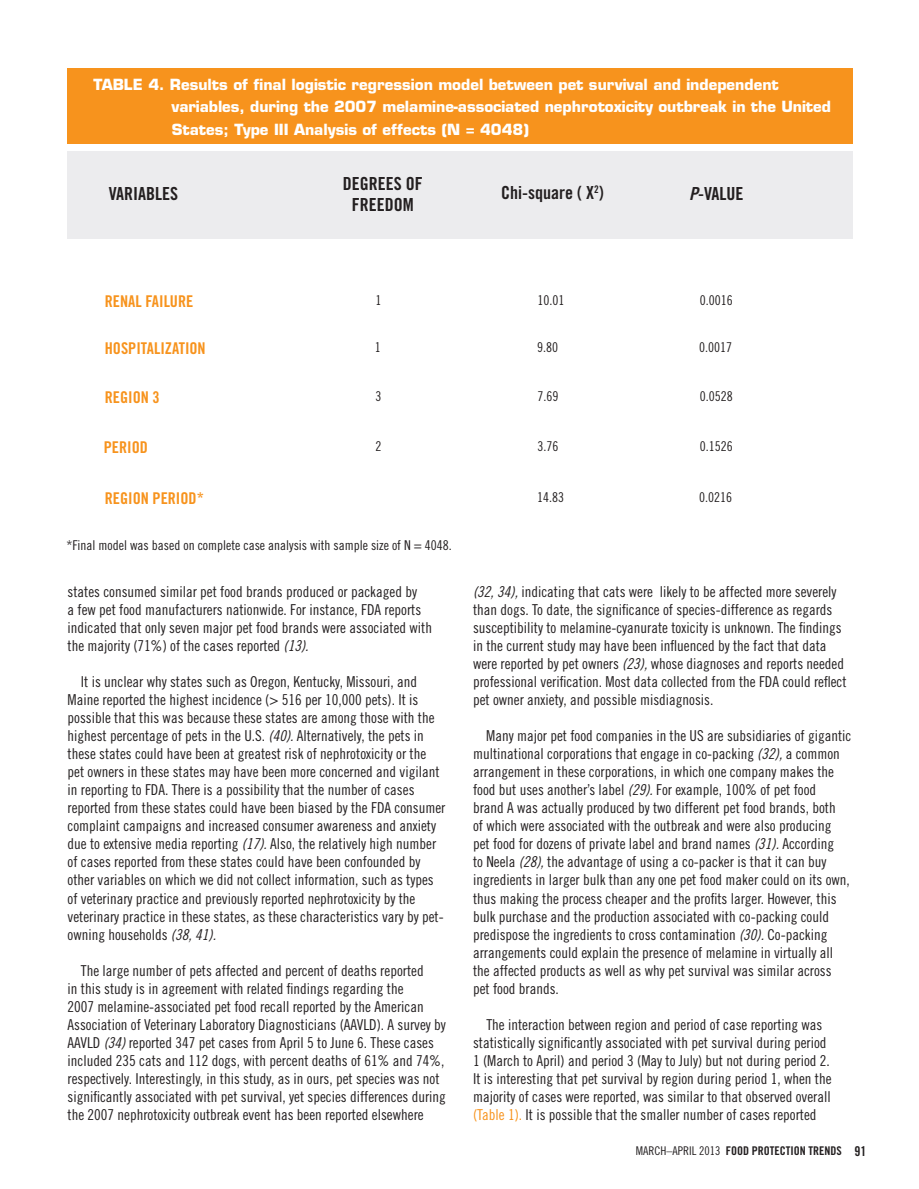
<style>
.page{position:relative;width:919px;height:1189px;background:#fff}
.page>*{position:absolute;margin:0;border:0;box-sizing:border-box;transform-origin:0 0}
.t1{font:18px/21px "Trade Gothic Bold Cond Twenty";color:#231f20;text-align:center}
.t2{font:16.2px "Trade Gothic Bold Cond Twenty";color:#f7931d}
.t3{font:15px/18px "Trade Gothic Cond Eighteen";color:#231f20}
.t4{font:700 15px/22.5px "Eurostile";color:#fff}
.t5{font:13.5px "Trade Gothic Cond Eighteen";color:#231f20}
.t6{font:12px "Trade Gothic Bold Cond Twenty";color:#231f20}
.s1{font-family:"Trade Gothic Bold Cond Twenty Obl"}
.s2{font-family:"Trade Gothic Cond Eighteen Obl"}
.s3{color:#f7931d}
.s4{font-family:"Trade Gothic Cond Eighteen"}
.s5{font-size:13.5px}
</style>
<div class="page">
<div style="left:67px;top:151px;width:785px;height:88px;background:#ececee"></div>
<div style="left:67px;top:68px;width:785px;height:75px;background:#f7931d"></div>
<p class="t4" style="left:171px;top:73px;width:660px;text-indent:-78px">TABLE 4. Results of final logistic regression model between pet survival and independent variables, during the 2007 melamine-associated nephrotoxicity outbreak in the United<br>States; Type III Analysis of effects (N = 4048)</p>
<p class="t1" style="left:109px;top:182px;width:71px">VARIABLES</p>
<p class="t1" style="left:342px;top:173px;width:81px">DEGREES OF<br>FREEDOM</p>
<p class="t1" style="left:688px;top:182px;width:56px"><span class="s1">P</span>-VALUE</p>
<p class="t1" style="left:501px;top:182px;width:104px">Chi-square ( X<sup>2</sup>)</p>
<p class="t2" style="left:105px;top:291px;width:90px">RENAL FAILURE</p>
<p class="t2" style="left:105px;top:338px;width:102px">HOSPITALIZATION</p>
<p class="t2" style="left:105px;top:387px;width:56px">REGION 3</p>
<p class="t5" style="left:375px;top:292px;width:7px">1</p>
<p class="t5" style="left:537px;top:292px;width:28px">10.01</p>
<p class="t5" style="left:699px;top:292px;width:34px">0.0016</p>
<p class="t5" style="left:374px;top:339px;width:7px">1</p>
<p class="t5" style="left:536px;top:339px;width:22px">9.80</p>
<p class="t5" style="left:698px;top:339px;width:34px">0.0017</p>
<p class="t5" style="left:375px;top:388px;width:7px">3</p>
<p class="t5" style="left:537px;top:388px;width:22px">7.69</p>
<p class="t5" style="left:699px;top:388px;width:34px">0.0528</p>
<p class="t2" style="left:104px;top:437px;width:46px">PERIOD</p>
<p class="t5" style="left:375px;top:438px;width:7px">2</p>
<p class="t5" style="left:537px;top:438px;width:22px">3.76</p>
<p class="t5" style="left:699px;top:438px;width:34px">0.1526</p>
<p class="t2" style="left:105px;top:488px;width:100px">REGION PERIOD*</p>
<p class="t5" style="left:537px;top:489px;width:28px">14.83</p>
<p class="t5" style="left:699px;top:489px;width:34px">0.0216</p>
<p class="t5" style="left:66px;top:537px;width:387px">*Final model was based on complete case analysis with sample size of N = 4048.</p>
<p class="t3" style="left:68px;top:582px;width:366px">states consumed similar pet food brands produced or packaged by<br>a few pet food manufacturers nationwide. For instance, FDA reports indicated that only seven major pet food brands were associated with the majority (71%) of the cases reported <span class="s2">(13).</span></p>
<p class="t3" style="left:68px;top:672px;width:379px;text-indent:13px">It is unclear why states such as Oregon, Kentucky, Missouri, and Maine reported the highest incidence (&gt; 516 per 10,000 pets). It is possible that this was because these states are among those with the highest percentage of pets in the U.S. <span class="s2">(40).</span> Alternatively, the pets in these states could have been at greatest risk of nephrotoxicity or the pet owners in these states may have been more concerned and vigilant in reporting to FDA. There is a possibility that the number of cases reported from these states could have been biased by the FDA consumer complaint campaigns and increased consumer awareness and anxiety due to extensive media reporting <span class="s2">(17).</span> Also, the relatively high number of cases reported from these states could have been confounded by other variables on which we did not collect information, such as types of veterinary practice and previously reported nephrotoxicity by the veterinary practice in these states, as these characteristics vary by pet&shy;owning households <span class="s2">(38, 41).</span></p>
<p class="t3" style="left:68px;top:960px;width:379px;text-indent:13px">The large number of pets affected and percent of deaths reported<br>in this study is in agreement with related findings regarding the<br>2007 melamine-associated pet food recall reported by the American Association of Veterinary Laboratory Diagnosticians (AAVLD). A survey by AAVLD <span class="s2">(34)</span> reported 347 pet cases from April 5 to June 6. These cases included 235 cats and 112 dogs, with percent deaths of 61% and 74%, respectively. Interestingly, in this study, as in ours, pet species was not significantly associated with pet survival, yet species differences during the 2007 nephrotoxicity outbreak event has been reported elsewhere</p>
<p class="t3" style="left:473px;top:582px;width:375px"><span class="s2">(32, 34),</span> indicating that cats were likely to be affected more severely than dogs. To date, the significance of species-difference as regards susceptibility to melamine-cyanurate toxicity is unknown. The findings in the current study may have been influenced by the fact that data were reported by pet owners <span class="s2">(23),</span> whose diagnoses and reports needed professional verification. Most data collected from the FDA could reflect pet owner anxiety, and possible misdiagnosis.</p>
<p class="t3" style="left:473px;top:726px;width:379px;text-indent:13px">Many major pet food companies in the US are subsidiaries of gigantic multinational corporations that engage in co-packing <span class="s2">(32),</span> a common arrangement in these corporations, in which one company makes the food but uses another’s label <span class="s2">(29).</span> For example, 100% of pet food<br>brand A was actually produced by two different pet food brands, both<br>of which were associated with the outbreak and were also producing pet food for dozens of private label and brand names <span class="s2">(31).</span> According<br>to Neela <span class="s2">(28),</span> the advantage of using a co-packer is that it can buy ingredients in larger bulk than any one pet food maker could on its own, thus making the process cheaper and the profits larger. However, this bulk purchase and the production associated with co-packing could predispose the ingredients to cross contamination <span class="s2">(30).</span> Co-packing arrangements could explain the presence of melamine in virtually all the affected products as well as why pet survival was similar across pet food brands.</p>
<p class="t3" style="left:473px;top:1014px;width:360px;text-indent:13px">The interaction between region and period of case reporting was statistically significantly associated with pet survival during period 1 (March to April) and period 3 (May to July) but not during period 2.<br>It is interesting that pet survival by region during period 1, when the majority of cases were reported, was similar to that observed overall <span class="s3">(Table 1).</span> It is possible that the smaller number of cases reported</p>
<p class="t6" style="left:635px;top:1142px;width:232px"><span class="s4">MARCH–APRIL 2013</span> FOOD PROTECTION TRENDS <span class="s5">91</span></p>
</div>
